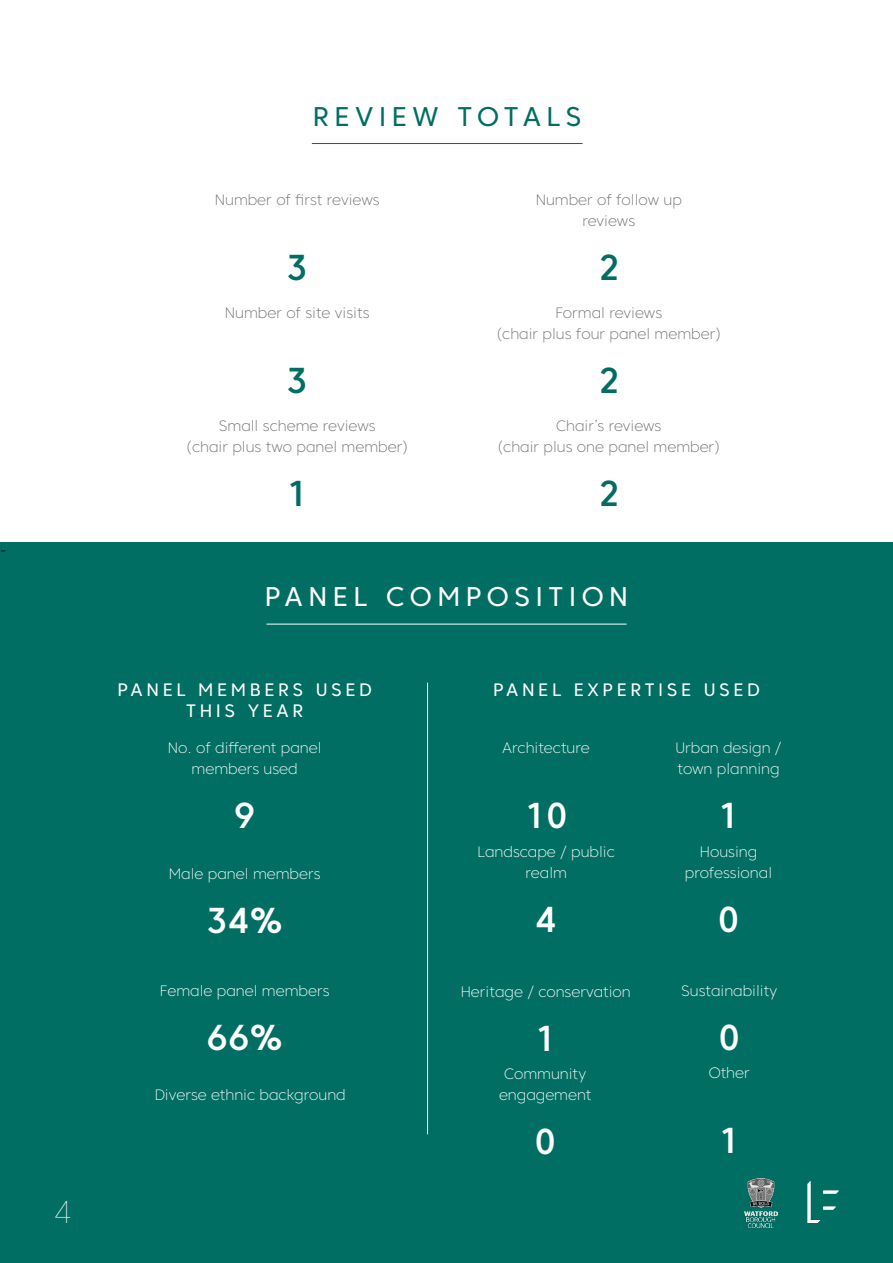
<style>
.page{position:relative;width:893px;height:1263px;background:#fff}
.page>*{position:absolute;margin:0;border:0;box-sizing:border-box;transform-origin:0 0}
.t1{font:500 36px "Core Sans C 55";color:#fff}
.t2{font:500 36px "Core Sans C 55";color:#006e63}
.t3{font:500 36px "Core Sans C 55";color:#006d62}
.t4{font:100 31.5px "Core Sans C 15";color:#fff}
.t5{font:27px "Core Sans C 45";letter-spacing:.2em;color:#fff}
.t6{font:27px "Core Sans C 45";letter-spacing:.2em;color:#006e63}
.t7{font:18px/21.6px "Core Sans C 45";letter-spacing:.2em;color:#fff;text-align:center}
.t8{font:18px "Minion Pro";color:#000}
.t9{font:200 15px/21px "Core Sans C 25";color:#fff;text-align:center}
.t10{font:200 15px/21px "Core Sans C 25";color:#706f6f;text-align:center}
</style>
<div class="page">
<div style="left:0;top:542px;width:893px;height:721px;background:#006e63"></div>
<hr style="left:312px;top:143px;width:271px;height:1px;background:#006e63">
<hr style="left:266px;top:624px;width:360px;height:1px;background:#fff">
<hr style="left:427px;top:683px;width:1px;height:451px;background:#fff">
<svg style="left:808px;top:1181px;width:31px;height:42px"></svg>
<img style="left:745px;top:1178px;width:33px;height:50px">
<p class="t8" style="left:0;top:537px;width:8px">-</p>
<h2 class="t4" style="left:54px;top:1192px;width:20px">4</h2>
<h3 class="t6" style="left:313px;top:99px;width:270px">REVIEW TOTALS</h3>
<p class="t10" style="left:215px;top:189px;width:166px">Number of first reviews</p>
<h1 class="t2" style="left:286px;top:245px;width:23px">3</h1>
<p class="t10" style="left:225px;top:302px;width:146px">Number of site visits</p>
<h1 class="t2" style="left:286px;top:358px;width:23px">3</h1>
<p class="t10" style="left:186px;top:415px;width:224px">Small scheme reviews<br>(chair plus two panel member)</p>
<h1 class="t3" style="left:286px;top:471px;width:23px">1</h1>
<p class="t10" style="left:536px;top:189px;width:148px">Number of follow up reviews</p>
<h1 class="t2" style="left:598px;top:245px;width:23px">2</h1>
<p class="t10" style="left:496px;top:302px;width:227px">Formal reviews<br>(chair plus four panel member)</p>
<h1 class="t3" style="left:598px;top:358px;width:23px">2</h1>
<p class="t10" style="left:497px;top:415px;width:225px">Chair’s reviews<br>(chair plus one panel member)</p>
<h1 class="t3" style="left:598px;top:471px;width:23px">2</h1>
<h3 class="t5" style="left:265px;top:580px;width:365px">PANEL COMPOSITION</h3>
<p class="t7" style="left:117px;top:678px;width:256px">PANEL MEMBERS USED<br>THIS YEAR</p>
<p class="t7" style="left:493px;top:678px;width:268px">PANEL EXPERTISE USED</p>
<p class="t9" style="left:168px;top:737px;width:155px">No. of different panel members used</p>
<h1 class="t1" style="left:234px;top:793px;width:23px">9</h1>
<p class="t9" style="left:169px;top:863px;width:153px">Male panel members</p>
<h1 class="t1" style="left:207px;top:898px;width:78px">34%</h1>
<p class="t9" style="left:160px;top:980px;width:171px">Female panel members</p>
<h1 class="t1" style="left:207px;top:1014px;width:78px">66%</h1>
<p class="t9" style="left:155px;top:1084px;width:193px">Diverse ethnic background</p>
<p class="t9" style="left:502px;top:737px;width:89px">Architecture</p>
<h1 class="t1" style="left:524px;top:792px;width:45px">10</h1>
<p class="t9" style="left:478px;top:841px;width:139px">Landscape / public realm</p>
<h1 class="t1" style="left:535px;top:897px;width:23px">4</h1>
<p class="t9" style="left:461px;top:981px;width:171px">Heritage / conservation</p>
<h1 class="t1" style="left:535px;top:1015px;width:23px">1</h1>
<p class="t9" style="left:499px;top:1063px;width:94px">Community engagement</p>
<h1 class="t1" style="left:534px;top:1119px;width:23px">0</h1>
<p class="t9" style="left:675px;top:737px;width:108px;text-align:left">Urban design / town planning</p>
<h1 class="t1" style="left:718px;top:792px;width:23px">1</h1>
<p class="t9" style="left:685px;top:841px;width:89px">Housing professional</p>
<h1 class="t1" style="left:718px;top:897px;width:23px">0</h1>
<p class="t9" style="left:681px;top:980px;width:98px">Sustainability</p>
<h1 class="t1" style="left:718px;top:1014px;width:23px">0</h1>
<p class="t9" style="left:709px;top:1062px;width:43px">Other</p>
<h1 class="t1" style="left:718px;top:1118px;width:23px">1</h1>
</div>
